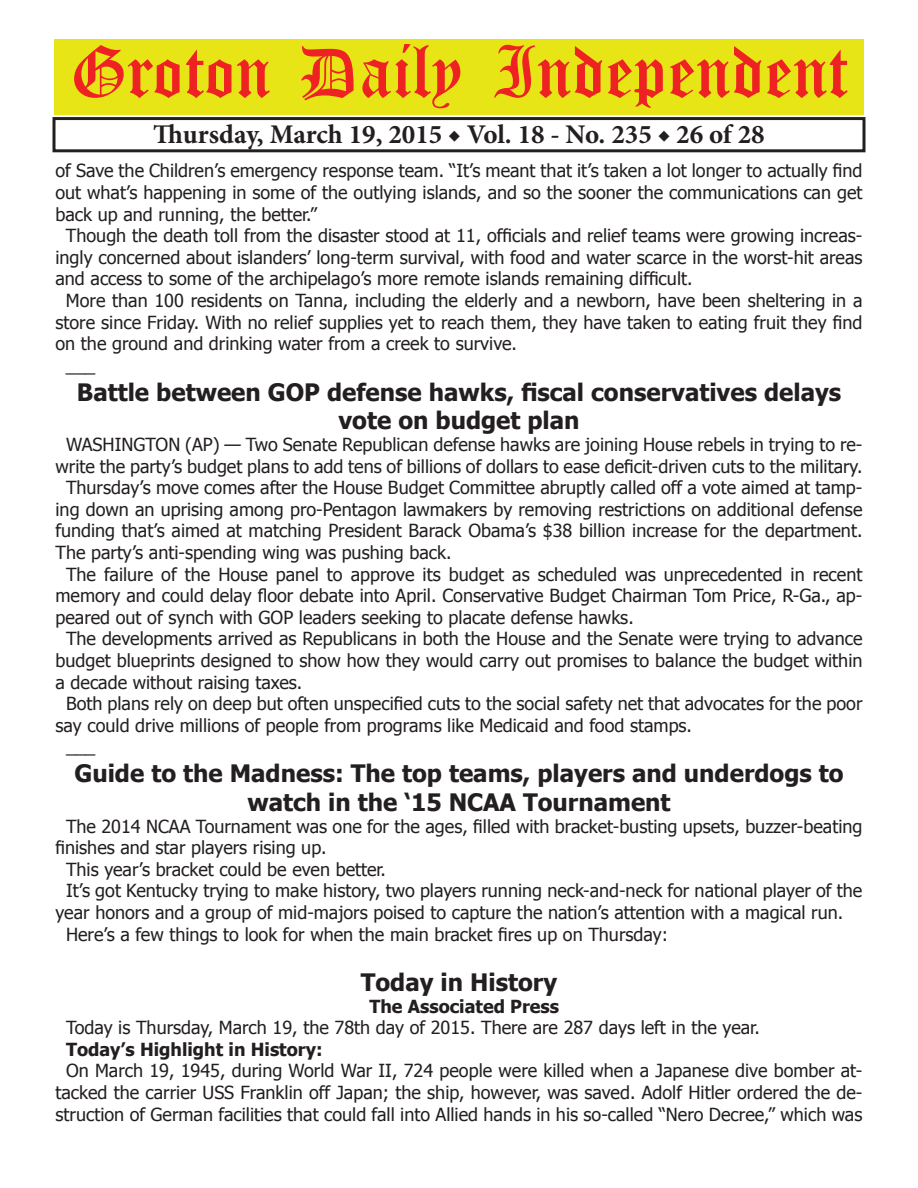
<style>
.page{position:relative;width:918px;height:1188px;background:#fff}
.page>*{position:absolute;margin:0;border:0;box-sizing:border-box;transform-origin:0 0}
.t1{font:54px "Old English Five";color:#ee2123}
.t2{font:700 27px "Minion Pro";color:#231f20}
.t3{font:700 24px/28.8px "Tahoma";color:#231f20;text-align:center}
.t4{font:18px/21.6px "Tahoma";color:#231f20;text-align:center}
.t5{font:700 18px "Tahoma";color:#231f20}
</style>
<div class="page">
<div style="left:52px;top:117px;width:814px;height:35px;border:3px solid #231f20"></div>
<div style="left:54px;top:40px;width:810px;height:75px;background:#e7e515"></div>
<h1 class="t1" style="left:70px;top:47px;width:779px">Groton Daily Independent</h1>
<h2 class="t2" style="left:153px;top:116px;width:613px">Thursday, March 19, 2015 ◆ Vol. 18 - No. 235 ◆ 26 of 28</h2>
<p class="t4" style="left:56px;top:159px;width:809px">of Save the Children’s emergency response team. “It’s meant that it’s taken a lot longer to actually find</p>
<p class="t4" style="left:56px;top:181px;width:808px">out what’s happening in some of the outlying islands, and so the sooner the communications can get</p>
<p class="t4" style="left:56px;top:203px;width:263px">back up and running, the better.”</p>
<p class="t4" style="left:66px;top:224px;width:798px">Though the death toll from the disaster stood at 11, officials and relief teams were growing increas-</p>
<p class="t4" style="left:56px;top:246px;width:809px">ingly concerned about islanders’ long-term survival, with food and water scarce in the worst-hit areas</p>
<p class="t4" style="left:56px;top:267px;width:639px">and access to some of the archipelago’s more remote islands remaining difficult.</p>
<p class="t4" style="left:66px;top:289px;width:798px">More than 100 residents on Tanna, including the elderly and a newborn, have been sheltering in a</p>
<p class="t4" style="left:56px;top:311px;width:808px">store since Friday. With no relief supplies yet to reach them, they have taken to eating fruit they find</p>
<p class="t4" style="left:56px;top:332px;width:463px">on the ground and drinking water from a creek to survive.</p>
<p class="t4" style="left:66px;top:354px;width:31px">___</p>
<h3 class="t3" style="left:77px;top:376px;width:766px">Battle between GOP defense hawks, fiscal conservatives delays vote on budget plan</h3>
<p class="t4" style="left:66px;top:433px;width:798px">WASHINGTON (AP) — Two Senate Republican defense hawks are joining House rebels in trying to re-</p>
<p class="t4" style="left:56px;top:455px;width:808px">write the party’s budget plans to add tens of billions of dollars to ease deficit-driven cuts to the military.</p>
<p class="t4" style="left:66px;top:476px;width:798px">Thursday’s move comes after the House Budget Committee abruptly called off a vote aimed at tamp-</p>
<p class="t4" style="left:56px;top:498px;width:808px">ing down an uprising among pro-Pentagon lawmakers by removing restrictions on additional defense</p>
<p class="t4" style="left:56px;top:519px;width:808px">funding that’s aimed at matching President Barack Obama’s $38 billion increase for the department.</p>
<p class="t4" style="left:56px;top:541px;width:398px">The party’s anti-spending wing was pushing back.</p>
<p class="t4" style="left:66px;top:563px;width:798px">The failure of the House panel to approve its budget as scheduled was unprecedented in recent</p>
<p class="t4" style="left:56px;top:584px;width:808px">memory and could delay floor debate into April. Conservative Budget Chairman Tom Price, R-Ga., ap-</p>
<p class="t4" style="left:56px;top:606px;width:580px">peared out of synch with GOP leaders seeking to placate defense hawks.</p>
<p class="t4" style="left:66px;top:627px;width:798px">The developments arrived as Republicans in both the House and the Senate were trying to advance</p>
<p class="t4" style="left:56px;top:649px;width:809px">budget blueprints designed to show how they would carry out promises to balance the budget within</p>
<p class="t4" style="left:56px;top:671px;width:248px">a decade without raising taxes.</p>
<p class="t4" style="left:66px;top:692px;width:798px">Both plans rely on deep but often unspecified cuts to the social safety net that advocates for the poor</p>
<p class="t4" style="left:56px;top:714px;width:638px">say could drive millions of people from programs like Medicaid and food stamps.</p>
<p class="t4" style="left:66px;top:735px;width:31px">___</p>
<h3 class="t3" style="left:74px;top:758px;width:771px">Guide to the Madness: The top teams, players and underdogs to watch in the ‘15 NCAA Tournament</h3>
<p class="t4" style="left:66px;top:815px;width:798px">The 2014 NCAA Tournament was one for the ages, filled with bracket-busting upsets, buzzer-beating</p>
<p class="t4" style="left:56px;top:836px;width:273px">finishes and star players rising up.</p>
<p class="t4" style="left:66px;top:858px;width:322px">This year’s bracket could be even better.</p>
<p class="t4" style="left:66px;top:879px;width:798px">It’s got Kentucky trying to make history, two players running neck-and-neck for national player of the</p>
<p class="t4" style="left:56px;top:901px;width:789px">year honors and a group of mid-majors poised to capture the nation’s attention with a magical run.</p>
<p class="t4" style="left:66px;top:923px;width:604px">Here’s a few things to look for when the main bracket fires up on Thursday:</p>
<h3 class="t3" style="left:361px;top:966px;width:198px">Today in History</h3>
<p class="t5" style="left:369px;top:994px;width:191px">The Associated Press</p>
<p class="t4" style="left:66px;top:1016px;width:695px">Today is Thursday, March 19, the 78th day of 2015. There are 287 days left in the year.</p>
<p class="t5" style="left:66px;top:1037px;width:258px">Today’s Highlight in History:</p>
<p class="t4" style="left:56px;top:1059px;width:808px">On March 19, 1945, during World War II, 724 people were killed when a Japanese dive bomber at&shy;tacked the carrier USS Franklin off Japan; the ship, however, was saved. Adolf Hitler ordered the de&shy;struction of German facilities that could fall into Allied hands in his so-called “Nero Decree,” which was</p>
</div>
